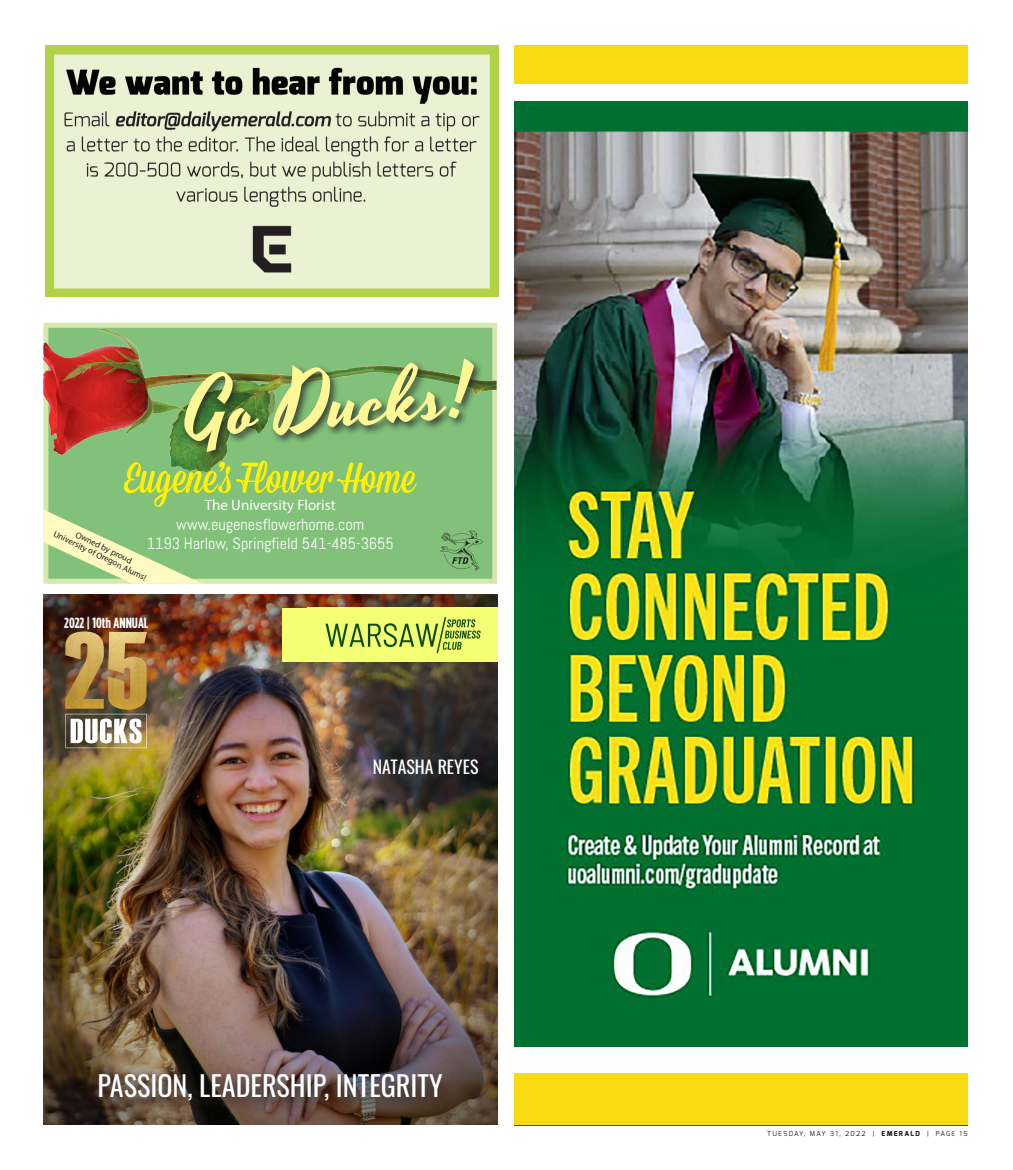
<style>
.page{position:relative;width:1013px;height:1170px;background:#fff}
.page>*{position:absolute;margin:0;border:0;box-sizing:border-box;transform-origin:0 0}
.t1{font:80px "Yesteryear";color:#fff695}
.t2{font:28.12px "Oswald";color:#fff}
.t3{font:17.88px "Oswald";color:#fff}
.t4{font:16.25px/18.8px "Abel";color:#fff;text-align:center}
.t5{font:15px "Myriad Pro";color:#fff}
.t6{font:700 condensed 14.75px "Gotham HTF";color:#fff}
.t7{font:8.75px "Myriad Pro";color:#231f20}
.t8{font:6.88px "Exo";letter-spacing:.18em;color:#231f20}
.s1{font-weight:800}
</style>
<div class="page">
<img style="left:514px;top:101px;width:454px;height:946px">
<div style="left:514px;top:45px;width:454px;height:39px;background:#f7da12"></div>
<div style="left:514px;top:1073px;width:454px;height:52px;background:#f7da12"></div>
<img style="left:43px;top:594px;width:454px;height:531px">
<img style="left:65px;top:631px;width:82px;height:79px">
<svg style="left:65px;top:714px;width:82px;height:34px"></svg>
<svg style="left:87px;top:1067px;width:367px;height:50px;background:#54433b"></svg>
<div style="left:275px;top:604px;width:222px;height:68px;background:#2a0f0f;opacity:.17"></div>
<div style="left:282px;top:608px;width:215px;height:54px;background:#f4ff74"></div>
<img style="left:325px;top:617px;width:156px;height:37px">
<div style="left:46px;top:325px;width:448px;height:256px;background:#81c179"></div>
<img style="left:440px;top:530px;width:42px;height:41px">
<img style="left:43px;top:323px;width:454px;height:161px">
<div style="left:181px;top:356px;width:302px;height:106px;background:#231f20;opacity:.75"></div>
<svg style="left:43px;top:460px;width:373px;height:124px"></svg>
<img style="left:45px;top:45px;width:454px;height:251px">
<p class="t1" style="left:180px;top:357px;width:290px;rotate:-4deg">Go Ducks!</p>
<p class="t5" style="left:205px;top:495px;width:132px">The University Florist</p>
<p class="t4" style="left:147px;top:515px;width:248px">www.eugenesflowerhome.com<br>1193 Harlow, Springfield 541-485-3655</p>
<p class="t7" style="left:56px;top:528px;width:104px;rotate:26deg">University of Oregon Alums!</p>
<p class="t7" style="left:78px;top:529px;width:63px;rotate:26deg">Owned by proud</p>
<p class="t6" style="left:64px;top:615px;width:85px">2022 | 10th ANNUAL</p>
<p class="t3" style="left:373px;top:750px;width:107px">NATASHA REYES</p>
<p class="t2" style="left:97px;top:1060px;width:347px">PASSION, LEADERSHIP, INTEGRITY</p>
<p class="t8" style="left:767px;top:1129px;width:202px">TUESDAY, MAY 31, 2022 | <span class="s1">EMERALD</span> | PAGE 15</p>
</div>
